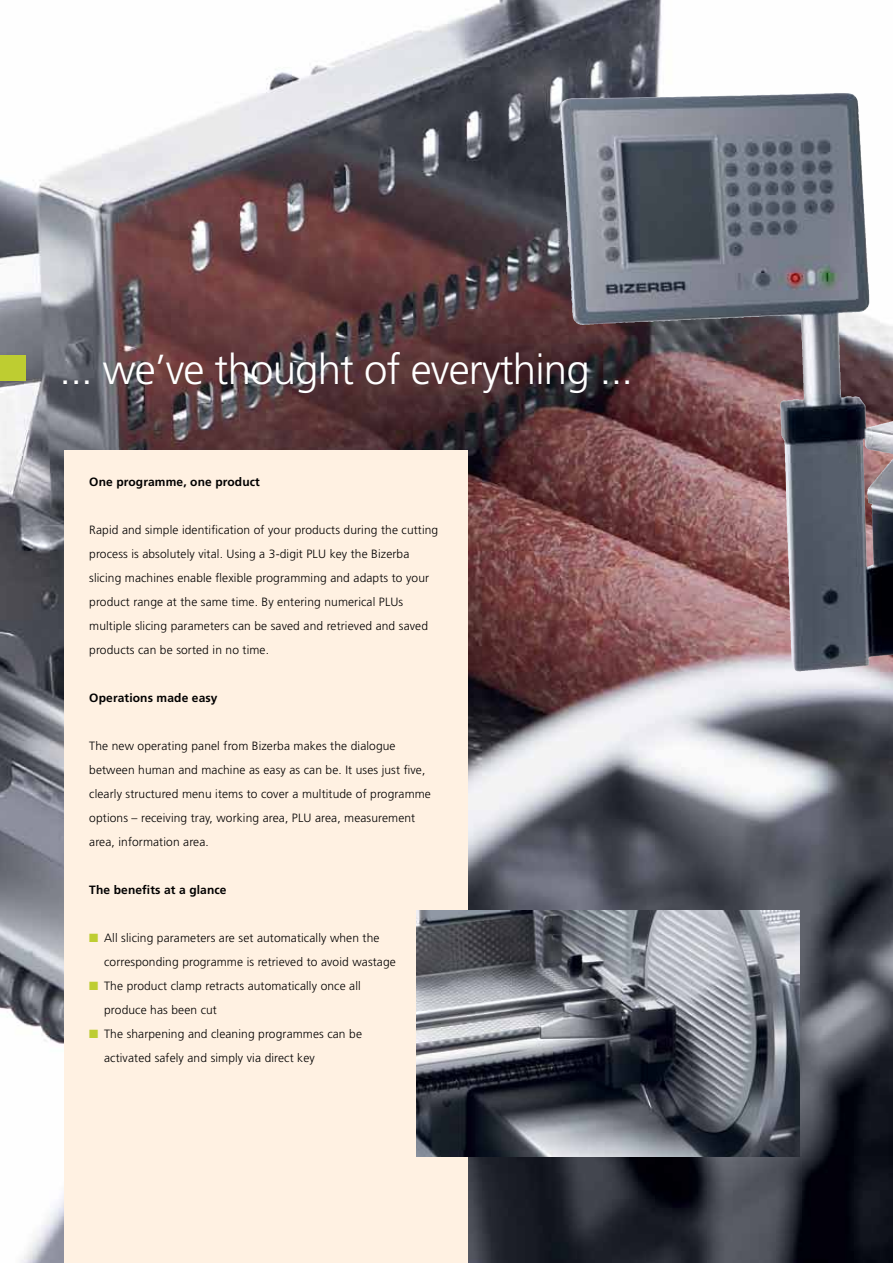
<style>
.page{position:relative;width:893px;height:1263px;background:#fff}
.page>*{position:absolute;margin:0;border:0;box-sizing:border-box;transform-origin:0 0}
.t1{font:300 42px "Frutiger";letter-spacing:-.02em;color:#fff}
.t2{font:300 12px/24px "Frutiger";letter-spacing:.01em;color:#000}
.t3{font:700 12px "Frutiger";letter-spacing:.01em;color:#000}
.s1{color:#becd31}
</style>
<div class="page">
<img style="left:0;top:0;width:893px;height:1263px">
<div style="left:0;top:355px;width:26px;height:26px;background:#becd31"></div>
<div style="left:64px;top:451px;width:404px;height:812px;background:#fff1e2"></div>
<img style="left:417px;top:910px;width:382px;height:247px">
<img style="left:559px;top:93px;width:274px;height:232px">
<h1 class="t1" style="left:60px;top:346px;width:575px">... we’ve thought of everything ...</h1>
<p class="t3" style="left:89px;top:474px;width:172px">One programme, one product</p>
<p class="t2" style="left:89px;top:518px;width:350px">Rapid and simple identification of your products during the cutting process is absolutely vital. Using a 3-digit PLU key the Bizerba slicing machines enable flexible programming and adapts to your product range at the same time. By entering numerical PLUs multiple slicing parameters can be saved and retrieved and saved products can be sorted in no time.</p>
<p class="t3" style="left:89px;top:690px;width:130px">Operations made easy</p>
<p class="t2" style="left:89px;top:734px;width:343px">The new operating panel from Bizerba makes the dialogue between human and machine as easy as can be. It uses just five, clearly structured menu items to cover a multitude of programme options – receiving tray, working area, PLU area, measurement area, information area.</p>
<p class="t3" style="left:89px;top:882px;width:139px">The benefits at a glance</p>
<p class="t2" style="left:104px;top:926px;width:293px;text-indent:-15px"><span class="s1">■</span> All slicing parameters are set automatically when the corresponding programme is retrieved to avoid wastage</p>
<p class="t2" style="left:104px;top:974px;width:258px;text-indent:-15px"><span class="s1">■</span> The product clamp retracts automatically once all produce has been cut</p>
<p class="t2" style="left:104px;top:1022px;width:259px;text-indent:-15px"><span class="s1">■</span> The sharpening and cleaning programmes can be activated safely and simply via direct key</p>
</div>
